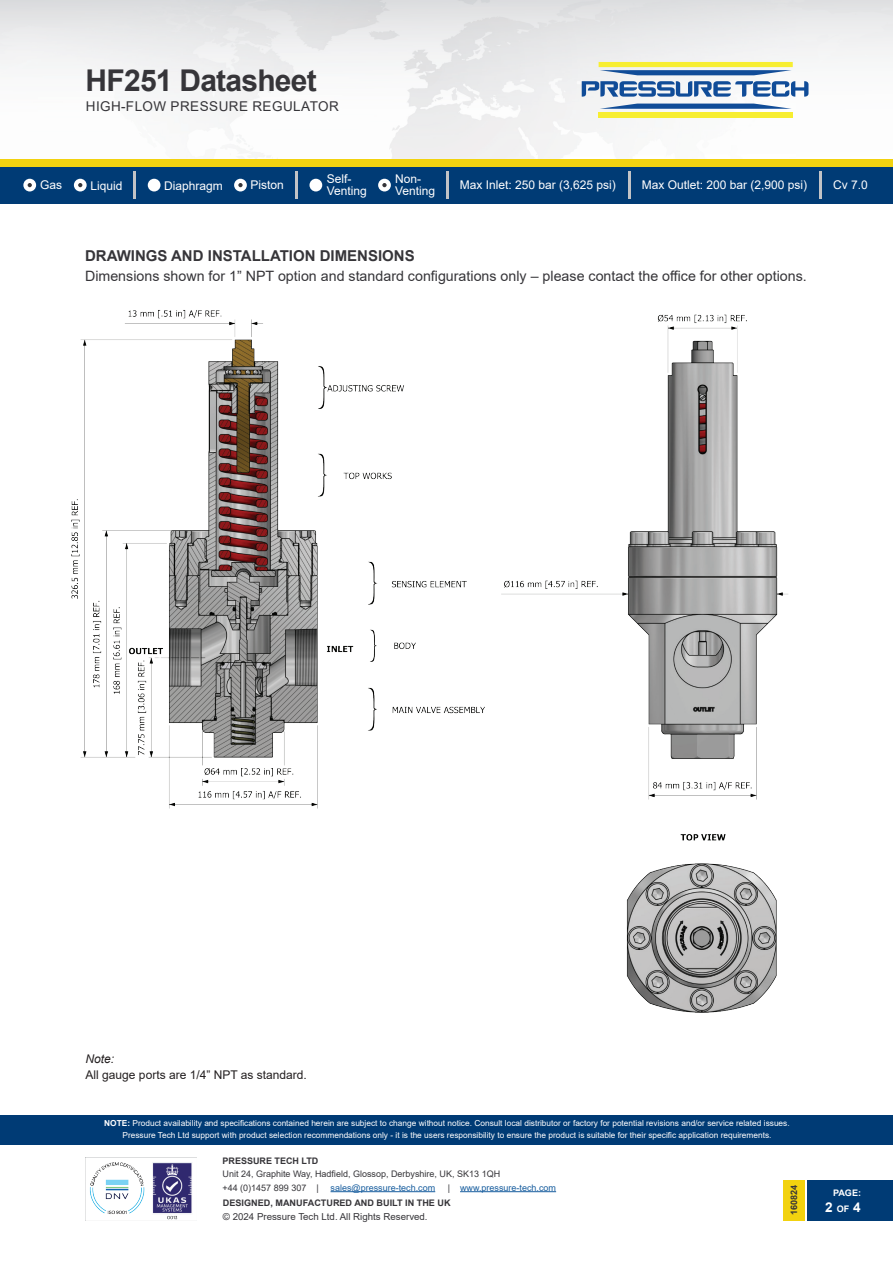
<style>
.page{position:relative;width:893px;height:1263px;background:#fff}
.page>*{position:absolute;margin:0;border:0;box-sizing:border-box;transform-origin:0 0}
.t1{font:700 30px "Arial";letter-spacing:-.025em;color:#363539}
.PT-Body_Copy{font:700 15px "Arial";color:#363539}
.PT-Body_Copy-2{font:14.25px "Arial";color:#363539}
.t2{font:13.5px "Arial";letter-spacing:.035em;color:#363539}
.t3{font:700 13.5px "Arial";color:#fff}
.t4{font:12px/12px "Arial";color:#fff}
.PT-Body_Copy-3{font:12px "Arial";color:#231f20}
.PT-Body_Copy-4{font:italic 12px "Arial";color:#231f20}
.t5{font:9.6px "Arial";color:#363539}
.t6{font:700 9px/15.1px "Arial";color:#363539}
.t7{font:9px/13.5px "Arial";color:#363539}
.t8{font:9px "Arial";color:#175d9e}
.t9{font:700 9px "Arial";color:#fff}
.t10{font:8.25px/12px "Arial";color:#fff;text-align:center}
.s1{font-weight:700}
.s2{font-weight:400}
.s3{font-weight:400;color:#175d9e}
.s4{font-size:9px}
</style>
<div class="page">
<img style="left:0;top:0;width:893px;height:159px">
<svg style="left:582px;top:81px;width:226px;height:16px"></svg>
<svg style="left:600px;top:104px;width:192px;height:5px"></svg>
<svg style="left:599px;top:62px;width:194px;height:13px"></svg>
<div style="left:599px;top:112px;width:194px;height:5px;background:#f7ee31"></div>
<div style="left:0;top:1114px;width:893px;height:30px;background:#003b75"></div>
<div style="left:808px;top:1179px;width:85px;height:41px;background:#003b75"></div>
<div style="left:783px;top:1179px;width:21px;height:41px;background:#f2d20f"></div>
<div style="left:0;top:166px;width:893px;height:38px;background:#003b75"></div>
<div style="left:0;top:159px;width:893px;height:7px;background:#f2d20f"></div>
<div style="left:74px;top:179px;width:13px;height:12px;background:#fff;border-radius:50%"></div>
<div style="left:148px;top:179px;width:13px;height:12px;background:#fff;border-radius:50%"></div>
<div style="left:234px;top:179px;width:13px;height:12px;background:#fff;border-radius:50%"></div>
<hr style="left:446px;top:171px;width:2px;height:28px;background:#c2c3c6">
<hr style="left:628px;top:171px;width:2px;height:28px;background:#c2c3c6">
<hr style="left:820px;top:171px;width:2px;height:28px;background:#c2c3c6">
<hr style="left:134px;top:171px;width:2px;height:28px;background:#c2c3c6">
<div style="left:23px;top:179px;width:13px;height:12px;background:#fff;border-radius:50%"></div>
<svg style="left:28px;top:183px;width:4px;height:4px"></svg>
<div style="left:309px;top:179px;width:13px;height:12px;background:#fff;border-radius:50%"></div>
<div style="left:378px;top:179px;width:13px;height:12px;background:#fff;border-radius:50%"></div>
<hr style="left:295px;top:171px;width:2px;height:28px;background:#c2c3c6">
<svg style="left:382px;top:183px;width:5px;height:4px"></svg>
<svg style="left:238px;top:183px;width:5px;height:4px"></svg>
<svg style="left:78px;top:183px;width:4px;height:4px"></svg>
<hr style="left:331px;top:1191px;width:104px;height:1px;background:#175d9e">
<hr style="left:460px;top:1191px;width:96px;height:1px;background:#175d9e">
<img style="left:85px;top:1157px;width:111px;height:64px">
<img style="left:501px;top:314px;width:287px;height:486px">
<img style="left:626px;top:834px;width:151px;height:179px">
<img style="left:71px;top:310px;width:414px;height:499px">
<h1 class="t1" style="left:86px;top:59px;width:233px">HF251 Datasheet</h1>
<h3 class="t2" style="left:86px;top:97px;width:255px">HIGH-FLOW PRESSURE REGULATOR</h3>
<h3 class="t4" style="left:327px;top:173px;width:42px">Self-<br>Venting</h3>
<h3 class="t4" style="left:395px;top:173px;width:42px">Non-<br>Venting</h3>
<h3 class="t4" style="left:40px;top:179px;width:24px">Gas</h3>
<h3 class="t4" style="left:90px;top:179px;width:34px">Liquid</h3>
<h3 class="t4" style="left:164px;top:179px;width:60px">Diaphragm</h3>
<h3 class="t4" style="left:251px;top:179px;width:35px">Piston</h3>
<h3 class="t4" style="left:460px;top:179px;width:158px">Max Inlet: 250 bar (3,625 psi)</h3>
<h3 class="t4" style="left:642px;top:179px;width:167px">Max Outlet: 200 bar (2,900 psi)</h3>
<h3 class="t4" style="left:833px;top:179px;width:36px">Cv 7.0</h3>
<p class="PT-Body_Copy" style="left:85px;top:245px;width:331px">DRAWINGS AND INSTALLATION DIMENSIONS</p>
<p class="PT-Body_Copy-2" style="left:85px;top:266px;width:723px">Dimensions shown for 1” NPT option and standard configurations only – please contact the office for other options.</p>
<p class="PT-Body_Copy-4" style="left:86px;top:1051px;width:30px">Note:</p>
<p class="PT-Body_Copy-3" style="left:86px;top:1067px;width:223px">All gauge ports are 1/4” NPT as standard.</p>
<p class="t10" style="left:104px;top:1117px;width:687px"><span class="s1">NOTE:</span> Product availability and specifications contained herein are subject to change without notice. Consult local distributor or factory for potential revisions and/or service related issues.<br>Pressure Tech Ltd support with product selection recommendations only - it is the users responsibility to ensure the product is suitable for their specific application requirements.</p>
<p class="t6" style="left:223px;top:1153px;width:97px">PRESSURE TECH LTD</p>
<p class="t7" style="left:223px;top:1167px;width:279px">Unit 24, Graphite Way, Hadfield, Glossop, Derbyshire, UK, SK13 1QH +44 (0)1457 899 307 |</p>
<p class="t8" style="left:331px;top:1181px;width:106px">sales@pressure-tech.com</p>
<p class="t6" style="left:223px;top:1180px;width:335px;text-indent:225px"><span class="s2">|</span> <span class="s3">www.pressure-tech.com<br></span>DESIGNED, MANUFACTURED AND BUILT IN THE UK</p>
<p class="t5" style="left:223px;top:1210px;width:206px">© 2024 Pressure Tech Ltd. All Rights Reserved.</p>
<p class="t6" style="left:786px;top:1215px;width:32px;rotate:-90deg">160824</p>
<p class="t9" style="left:833px;top:1186px;width:30px">PAGE:</p>
<p class="t3" style="left:825px;top:1198px;width:37px">2 <span class="s4">OF</span> 4</p>
</div>
